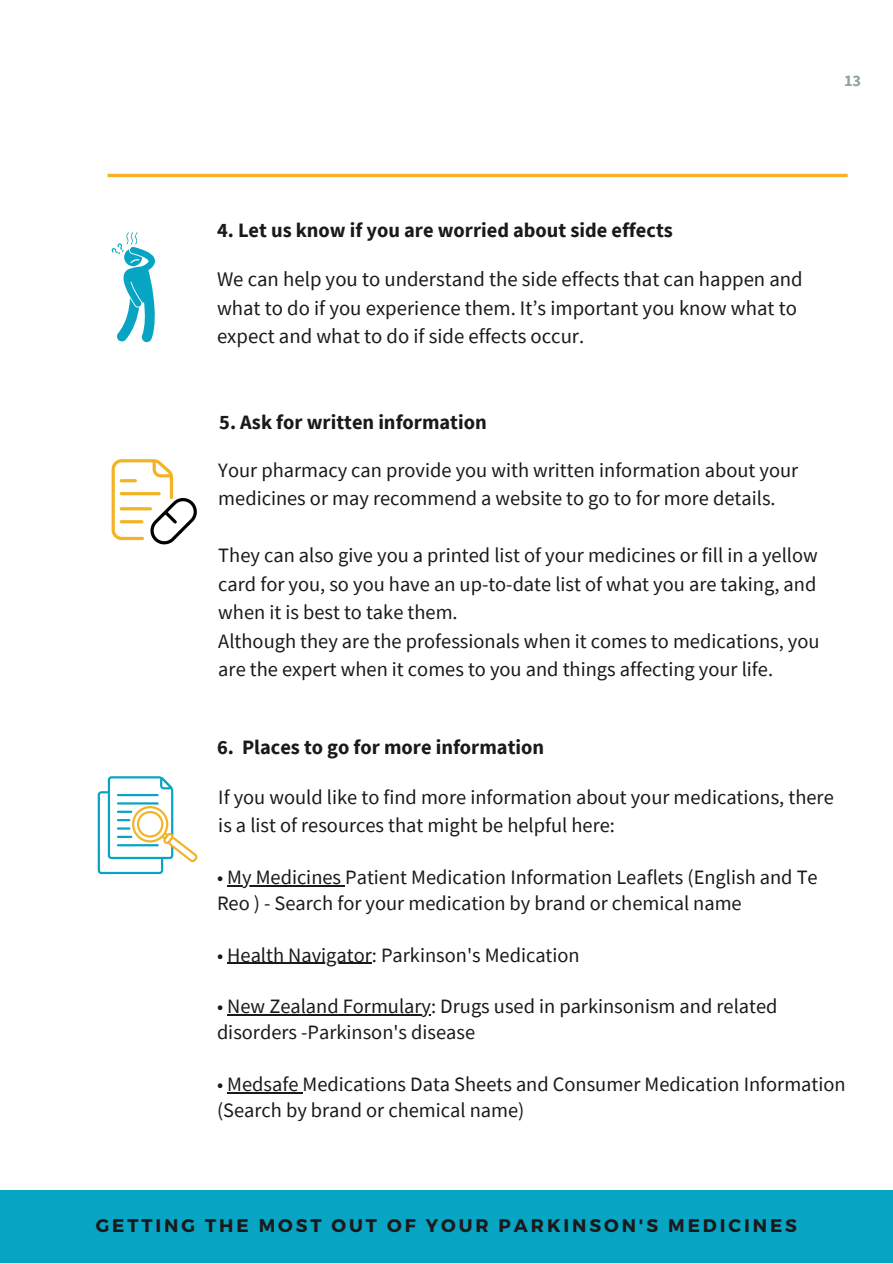
<style>
.page{position:relative;width:893px;height:1264px;background:#fff}
.page>*{position:absolute;margin:0;border:0;box-sizing:border-box;transform-origin:0 0}
.t1{font:20.7px/29px "Source Sans Pro";color:#1c191a}
.t2{font:20.4px/28.5px "Source Sans Pro";color:#1c191a}
.t3{font:700 20.4px "Source Sans Pro";color:#1c191a}
.t4{font:700 18.15px "Montserrat";letter-spacing:.16em;color:#1c191a}
.t5{font:700 16.2px "Source Sans Pro";color:#91a1a4}
</style>
<div class="page">
<div style="left:0;top:1189px;width:892px;height:73px;background:#07a5c3"></div>
<svg style="left:112px;top:459px;width:85px;height:86px"></svg>
<svg style="left:112px;top:232px;width:43px;height:110px"></svg>
<hr style="left:227px;top:885px;width:118px;height:1px;background:#1c191a">
<hr style="left:227px;top:962px;width:145px;height:1px;background:#1c191a">
<hr style="left:227px;top:1014px;width:204px;height:1px;background:#1c191a">
<hr style="left:227px;top:1092px;width:75px;height:1px;background:#1c191a">
<svg style="left:98px;top:776px;width:99px;height:98px"></svg>
<hr style="left:108px;top:174px;width:739px;height:3px;background:#f4b324">
<p class="t5" style="left:843px;top:70px;width:19px">13</p>
<p class="t3" style="left:217px;top:217px;width:457px">4. Let us know if you are worried about side effects</p>
<p class="t1" style="left:217px;top:264px;width:587px">We can help you to understand the side effects that can happen and what to do if you experience them. It’s important you know what to expect and what to do if side effects occur.</p>
<p class="t3" style="left:219px;top:409px;width:269px">5. Ask for written information</p>
<p class="t2" style="left:218px;top:455px;width:581px">Your pharmacy can provide you with written information about your medicines or may recommend a website to go to for more details.</p>
<p class="t2" style="left:218px;top:540px;width:602px">They can also give you a printed list of your medicines or fill in a yellow card for you, so you have an up-to-date list of what you are taking, and when it is best to take them.<br>Although they are the professionals when it comes to medications, you are the expert when it comes to you and things affecting your life.</p>
<p class="t3" style="left:217px;top:733px;width:328px">6. Places to go for more information</p>
<p class="t2" style="left:218px;top:782px;width:617px">If you would like to find more information about your medications, there is a list of resources that might be helpful here:</p>
<p class="t2" style="left:217px;top:863px;width:602px;line-height:25.8px">• My Medicines Patient Medication Information Leaflets (English and Te<br>Reo ) - Search for your medication by brand or chemical name</p>
<p class="t2" style="left:217px;top:940px;width:364px">• Health Navigator: Parkinson's Medication</p>
<p class="t2" style="left:217px;top:993px;width:562px;line-height:25.8px">• New Zealand Formulary: Drugs used in parkinsonism and related disorders -Parkinson's disease</p>
<p class="t2" style="left:217px;top:1070px;width:630px;line-height:25.8px">• Medsafe Medications Data Sheets and Consumer Medication Information (Search by brand or chemical name)</p>
<p class="t4" style="left:96px;top:1213px;width:702px">GETTING THE MOST OUT OF YOUR PARKINSON'S MEDICINES</p>
</div>
